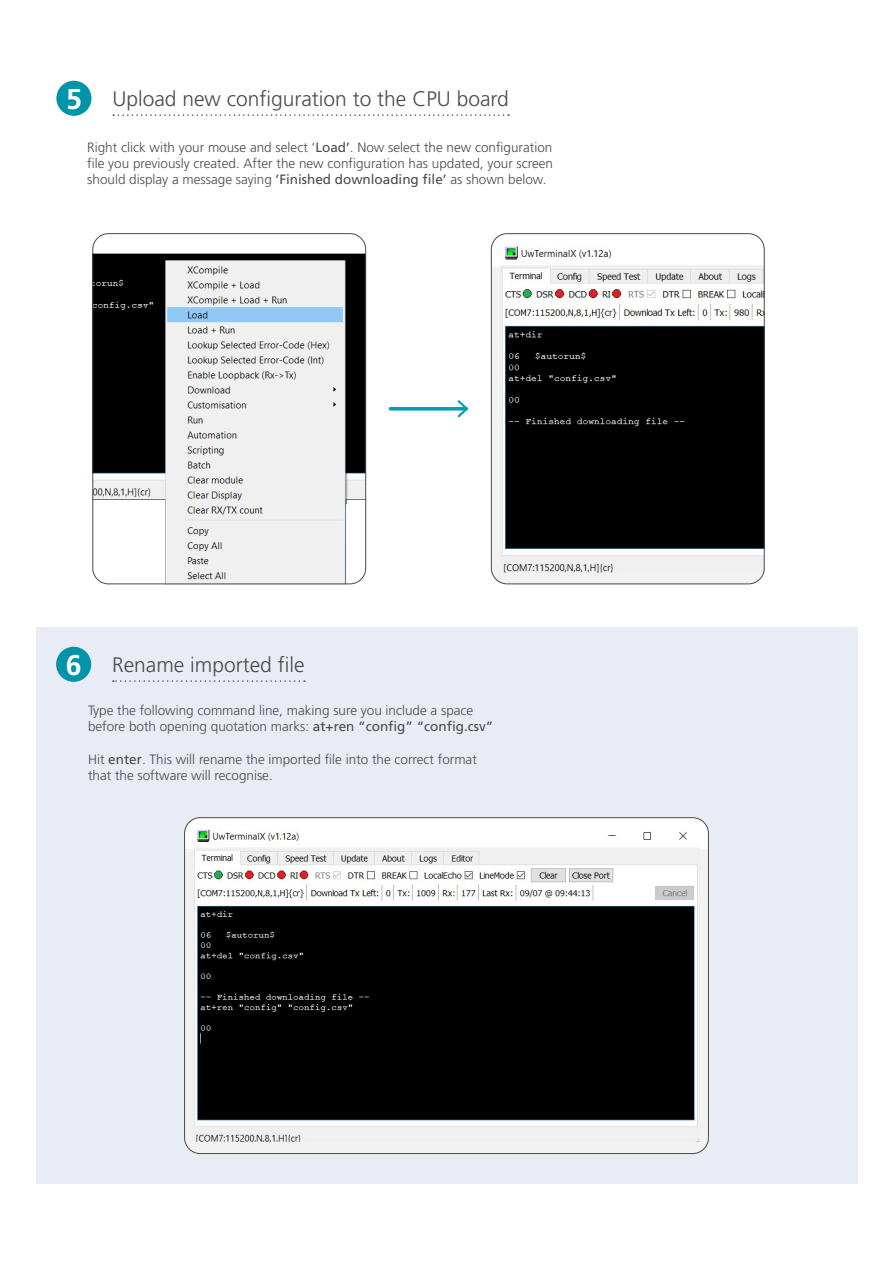
<style>
.page{position:relative;width:893px;height:1263px;background:#fff}
.page>*{position:absolute;margin:0;border:0;box-sizing:border-box;transform-origin:0 0}
.t1{font:28.5px "Frutiger LT 65 Bd";color:#fff}
.t2{font:21px "Frutiger LT 45 Lt";color:#4a4a49}
.t3{font:13.5px/16.2px "Frutiger LT 45 Lt";color:#4a4a49}
.s1{font-family:"Frutiger LT 55 Rm"}
</style>
<div class="page">
<div style="left:56px;top:81px;width:35px;height:35px;background:#0094aa;border-radius:50%"></div>
<svg style="left:113px;top:114px;width:396px;height:2px"></svg>
<img style="left:92px;top:251px;width:274px;height:333px">
<div style="left:93px;top:233px;width:273px;height:351px;border:1px solid #4b4a49;border-radius:16px"></div>
<div style="left:491px;top:234px;width:273px;height:350px;background:#f2f2f3;border-radius:16px"></div>
<div style="left:491px;top:234px;width:273px;height:32px;background:#fff"></div>
<img style="left:501px;top:243px;width:263px;height:329px">
<div style="left:491px;top:233px;width:273px;height:351px;border:1px solid #4b4a49;border-radius:16px"></div>
<svg style="left:390px;top:407px;width:67px;height:4px"></svg>
<svg style="left:457px;top:400px;width:11px;height:18px"></svg>
<div style="left:36px;top:627px;width:822px;height:556px;background:#eaecf5"></div>
<div style="left:56px;top:647px;width:35px;height:35px;background:#0094aa;border-radius:50%"></div>
<div style="left:185px;top:817px;width:524px;height:337px;background:#f2f2f3;border-radius:16px"></div>
<div style="left:184px;top:819px;width:525px;height:30px;background:#fff"></div>
<img style="left:193px;top:826px;width:506px;height:315px">
<svg style="left:113px;top:680px;width:192px;height:2px"></svg>
<h1 class="t1" style="left:66px;top:82px;width:17px">5</h1>
<h2 class="t2" style="left:112px;top:87px;width:398px">Upload new configuration to the CPU board</h2>
<p class="t3" style="left:87px;top:139px;width:467px;text-align:justify">Right click with your mouse and select ‘<span class="s1">Load’</span>. Now select the new configuration file you previously created. After the new configuration has updated, your screen should display a message saying <span class="s1">’Finished downloading file’</span> as shown below.</p>
<h1 class="t1" style="left:66px;top:648px;width:17px">6</h1>
<h2 class="t2" style="left:112px;top:652px;width:194px">Rename imported file</h2>
<p class="t3" style="left:88px;top:702px;width:407px">Type the following command line, making sure you include a space before both opening quotation marks: <span class="s1">at+ren “config” “config.csv”</span></p>
<p class="t3" style="left:88px;top:751px;width:390px">Hit <span class="s1">enter</span>. This will rename the imported file into the correct format that the software will recognise.</p>
</div>
